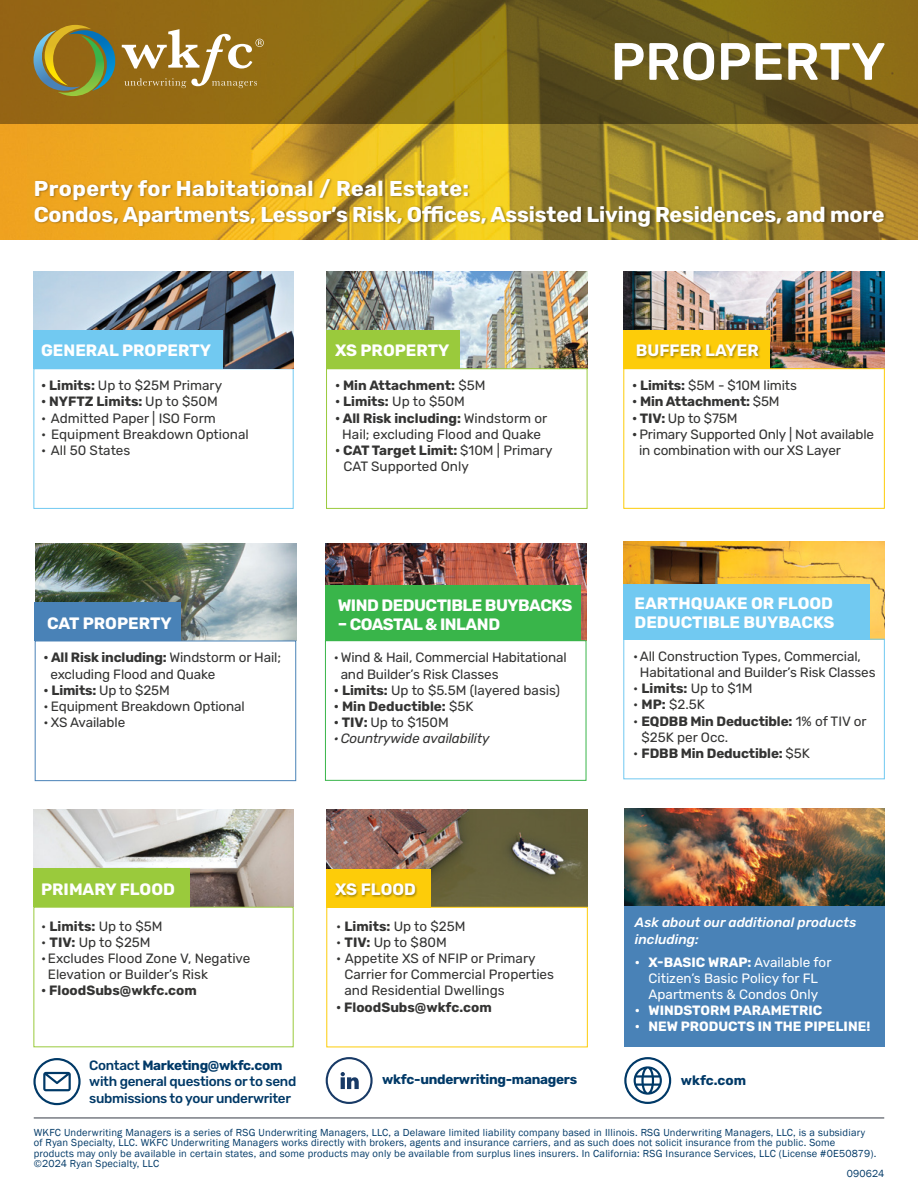
<style>
.page{position:relative;width:918px;height:1188px;background:#fff}
.page>*{position:absolute;margin:0;border:0;box-sizing:border-box;transform-origin:0 0}
.t1{font:500 52.5px "Rubik";color:#fff}
.t2{font:700 21.45px/25.8px "Rubik";letter-spacing:-.01em;color:#fff}
.t3{font:700 16.5px/19.8px "Rubik";color:#fff}
.t4{font:700 16.5px "Rubik";letter-spacing:-.03em;color:#fff}
.t5{font:13.5px/16.2px "Rubik";letter-spacing:-.01em;color:#343433}
.t6{font:700 13.5px "Rubik";color:#343433}
.t7{font:500 13.5px/16.5px "Rubik";letter-spacing:-.02em;color:#003967}
.t8{font:13.5px/16.2px "Rubik";color:#fff;text-align:center}
.t9{font:700 13.5px "Rubik";color:#fff}
.t10{font:italic 500 13.5px/16.2px "Rubik";color:#fff}
.t11{font:700 13.5px "Rubik";letter-spacing:-.02em;color:#003967}
.t12{font:italic 13.5px "Rubik";letter-spacing:-.01em;color:#343433}
.t13{font:10.5px/10.5px "Franklin Gothic";letter-spacing:.02em;color:#003967}
.s1{font-weight:700}
.s2{font-weight:400}
</style>
<div class="page">
<img style="left:325px;top:543px;width:261px;height:97px">
<div style="left:325px;top:585px;width:255px;height:56px;background:#39b54a"></div>
<div style="left:325px;top:640px;width:261px;height:141px;border:1px solid #39b54a"></div>
<img style="left:623px;top:542px;width:262px;height:97px">
<div style="left:623px;top:584px;width:247px;height:55px;background:#71c9f1"></div>
<div style="left:623px;top:639px;width:262px;height:140px;border:1px solid #71c9f1"></div>
<hr style="left:34px;top:1118px;width:850px;height:1px;background:#353b46">
<img style="left:0;top:123px;width:918px;height:117px">
<svg style="left:0;top:0;width:918px;height:123px;background:#7a6118"></svg>
<svg style="left:34px;top:25px;width:230px;height:71px;background:#9a823b"></svg>
<div style="left:34px;top:178px;width:853px;height:51px;background:#000;opacity:.35"></div>
<div style="left:34px;top:368px;width:260px;height:141px;border:1px solid #71c9f1"></div>
<img style="left:34px;top:271px;width:260px;height:97px">
<div style="left:34px;top:330px;width:189px;height:39px;background:#71c9f1"></div>
<img style="left:624px;top:808px;width:260px;height:98px">
<div style="left:624px;top:906px;width:260px;height:140px;background:#4982b7"></div>
<img style="left:326px;top:271px;width:261px;height:97px">
<div style="left:326px;top:330px;width:134px;height:39px;background:#9aca3c"></div>
<div style="left:326px;top:368px;width:261px;height:141px;border:1px solid #9aca3c"></div>
<img style="left:34px;top:810px;width:260px;height:97px">
<div style="left:34px;top:868px;width:156px;height:39px;background:#9aca3c"></div>
<svg style="left:33px;top:1058px;width:48px;height:47px"></svg>
<svg style="left:326px;top:1057px;width:47px;height:47px"></svg>
<svg style="left:624px;top:1057px;width:47px;height:47px"></svg>
<img style="left:35px;top:543px;width:261px;height:98px">
<div style="left:35px;top:602px;width:146px;height:39px;background:#4982b7"></div>
<img style="left:624px;top:271px;width:261px;height:97px">
<div style="left:623px;top:330px;width:146px;height:39px;background:#fdcc09"></div>
<div style="left:636px;top:344px;width:125px;height:16px;background:#000;opacity:.35"></div>
<div style="left:623px;top:368px;width:262px;height:141px;border:1px solid #fdcc09"></div>
<div style="left:35px;top:641px;width:261px;height:140px;border:1px solid #4982b7"></div>
<img style="left:327px;top:810px;width:261px;height:97px">
<div style="left:326px;top:869px;width:105px;height:38px;background:#fdcc09"></div>
<div style="left:335px;top:883px;width:83px;height:15px;background:#000;opacity:.35"></div>
<div style="left:326px;top:907px;width:262px;height:140px;border:1px solid #fdcc09"></div>
<h1 class="t1" style="left:611px;top:31px;width:277px">PROPERTY</h1>
<h2 class="t2" style="left:34px;top:176px;width:852px">Property for Habitational / Real Estate:<br>Condos, Apartments, Lessor’s Risk, Offices, Assisted Living Residences, and more</h2>
<p class="t3" style="left:41px;top:341px;width:171px">GENERAL PROPERTY</p>
<p class="t5" style="left:41px;top:378px;width:183px"><span class="s1">• Limits:</span> Up to $25M Primary</p>
<p class="t6" style="left:41px;top:394px;width:178px">• NYFTZ Limits: <span class="s2">Up to $50M</span></p>
<p class="t5" style="left:41px;top:410px;width:176px">• Admitted Paper | ISO Form</p>
<p class="t5" style="left:41px;top:426px;width:209px">• Equipment Breakdown Optional</p>
<p class="t5" style="left:41px;top:443px;width:91px">• All 50 States</p>
<p class="t3" style="left:47px;top:614px;width:126px">CAT PROPERTY</p>
<p class="t5" style="left:50px;top:650px;width:232px;text-indent:-7px"><span class="s1">• All Risk including:</span> Windstorm or Hail; excluding Flood and Quake</p>
<p class="t6" style="left:44px;top:682px;width:128px">• Limits: <span class="s2">Up to $25M</span></p>
<p class="t5" style="left:44px;top:699px;width:203px">• Equipment Breakdown Optional</p>
<p class="t5" style="left:44px;top:715px;width:83px">• XS Available</p>
<p class="t3" style="left:335px;top:341px;width:116px">XS PROPERTY</p>
<p class="t6" style="left:335px;top:378px;width:152px">• Min Attachment: <span class="s2">$5M</span></p>
<p class="t6" style="left:335px;top:394px;width:131px">• Limits: <span class="s2">Up to $50M</span></p>
<p class="t5" style="left:335px;top:410px;width:214px;text-align:center"><span class="s1">• All Risk including:</span> Windstorm or<br>Hail; excluding Flood and Quake</p>
<p class="t5" style="left:343px;top:443px;width:211px;text-indent:-8px"><span class="s1">• CAT Target Limit:</span> $10M | Primary<br>CAT Supported Only</p>
<p class="t4" style="left:338px;top:595px;width:236px">WIND DEDUCTIBLE BUYBACKS</p>
<p class="t4" style="left:338px;top:615px;width:164px">– COASTAL &amp; INLAND</p>
<p class="t5" style="left:341px;top:650px;width:228px;text-indent:-7px">•Wind &amp; Hail, Commercial Habitational and Builder’s Risk Classes</p>
<p class="t5" style="left:334px;top:682px;width:228px"><span class="s1">• Limits:</span> Up to $5.5M (layered basis)</p>
<p class="t6" style="left:334px;top:698px;width:141px">• Min Deductible: <span class="s2">$5K</span></p>
<p class="t5" style="left:334px;top:715px;width:116px"><span class="s1">• TIV:</span> Up to $150M</p>
<p class="t12" style="left:334px;top:731px;width:157px">•Countrywide availability</p>
<p class="t3" style="left:636px;top:341px;width:124px">BUFFER LAYER</p>
<p class="t5" style="left:632px;top:378px;width:166px"><span class="s1">• Limits:</span> $5M - $10M limits</p>
<p class="t6" style="left:632px;top:394px;width:149px">• Min Attachment: <span class="s2">$5M</span></p>
<p class="t5" style="left:632px;top:410px;width:107px"><span class="s1">• TIV:</span> Up to $75M</p>
<p class="t5" style="left:639px;top:426px;width:237px;text-indent:-7px"><span class="s1">•</span> Primary Supported Only | Not available in combination with our XS Layer</p>
<p class="t3" style="left:635px;top:593px;width:201px">EARTHQUAKE OR FLOOD<br>DEDUCTIBLE BUYBACKS</p>
<p class="t5" style="left:640px;top:648px;width:237px;text-indent:-7px">•All Construction Types, Commercial,<br>Habitational and Builder’s Risk Classes</p>
<p class="t5" style="left:633px;top:681px;width:121px">• <span class="s1">Limits:</span> Up to $1M</p>
<p class="t5" style="left:633px;top:697px;width:73px">• <span class="s1">MP:</span> $2.5K</p>
<p class="t5" style="left:642px;top:713px;width:227px;text-indent:-8px">• <span class="s1">EQDBB Min Deductible:</span> 1% of TIV or $25K per Occ.</p>
<p class="t6" style="left:633px;top:746px;width:178px"><span class="s2">•</span> FDBB Min Deductible: <span class="s2">$5K</span></p>
<p class="t3" style="left:41px;top:879px;width:135px">PRIMARY FLOOD</p>
<p class="t5" style="left:41px;top:918px;width:123px">• <span class="s1">Limits:</span> Up to $5M</p>
<p class="t5" style="left:41px;top:934px;width:111px">• <span class="s1">TIV:</span> Up to $25M</p>
<p class="t5" style="left:48px;top:951px;width:204px;text-indent:-7px">•Excludes Flood Zone V, Negative<br>Elevation or Builder’s Risk</p>
<p class="t6" style="left:41px;top:983px;width:157px">• FloodSubs@wkfc.com</p>
<p class="t7" style="left:89px;top:1057px;width:209px">Contact <span class="s1">Marketing@wkfc.com </span>with general questions or to send submissions to your underwriter</p>
<p class="t3" style="left:335px;top:880px;width:82px">XS FLOOD</p>
<p class="t5" style="left:336px;top:918px;width:131px">• <span class="s1">Limits:</span> Up to $25M</p>
<p class="t5" style="left:336px;top:934px;width:112px">• <span class="s1">TIV:</span> Up to $80M</p>
<p class="t5" style="left:345px;top:951px;width:211px;text-indent:-8px">• Appetite XS of NFIP or Primary<br>Carrier for Commercial Properties and Residential Dwellings</p>
<p class="t6" style="left:336px;top:999px;width:157px">• FloodSubs@wkfc.com</p>
<p class="t10" style="left:635px;top:915px;width:223px">Ask about our additional products including:</p>
<p class="t8" style="left:635px;top:954px;width:198px"><span class="s1">• X-BASIC WRAP:</span> Available for<br>Citizen’s Basic Policy for FL<br>Apartments &amp; Condos Only</p>
<p class="t9" style="left:635px;top:1003px;width:189px">• WINDSTORM PARAMETRIC</p>
<p class="t9" style="left:635px;top:1019px;width:237px">• NEW PRODUCTS IN THE PIPELINE!</p>
<p class="t11" style="left:382px;top:1072px;width:197px">wkfc-underwriting-managers</p>
<p class="t11" style="left:681px;top:1073px;width:67px">wkfc.com</p>
<p class="t13" style="left:34px;top:1127px;width:844px">WKFC Underwriting Managers is a series of RSG Underwriting Managers, LLC, a Delaware limited liability company based in Illinois. RSG Underwriting Managers, LLC, is a subsidiary of Ryan Specialty, LLC. WKFC Underwriting Managers works directly with brokers, agents and insurance carriers, and as such does not solicit insurance from the public. Some products may only be available in certain states, and some products may only be available from surplus lines insurers. In California: RSG Insurance Services, LLC (License #0E50879). ©2024 Ryan Specialty, LLC</p>
<p class="t13" style="left:847px;top:1168px;width:39px">090624</p>
</div>
